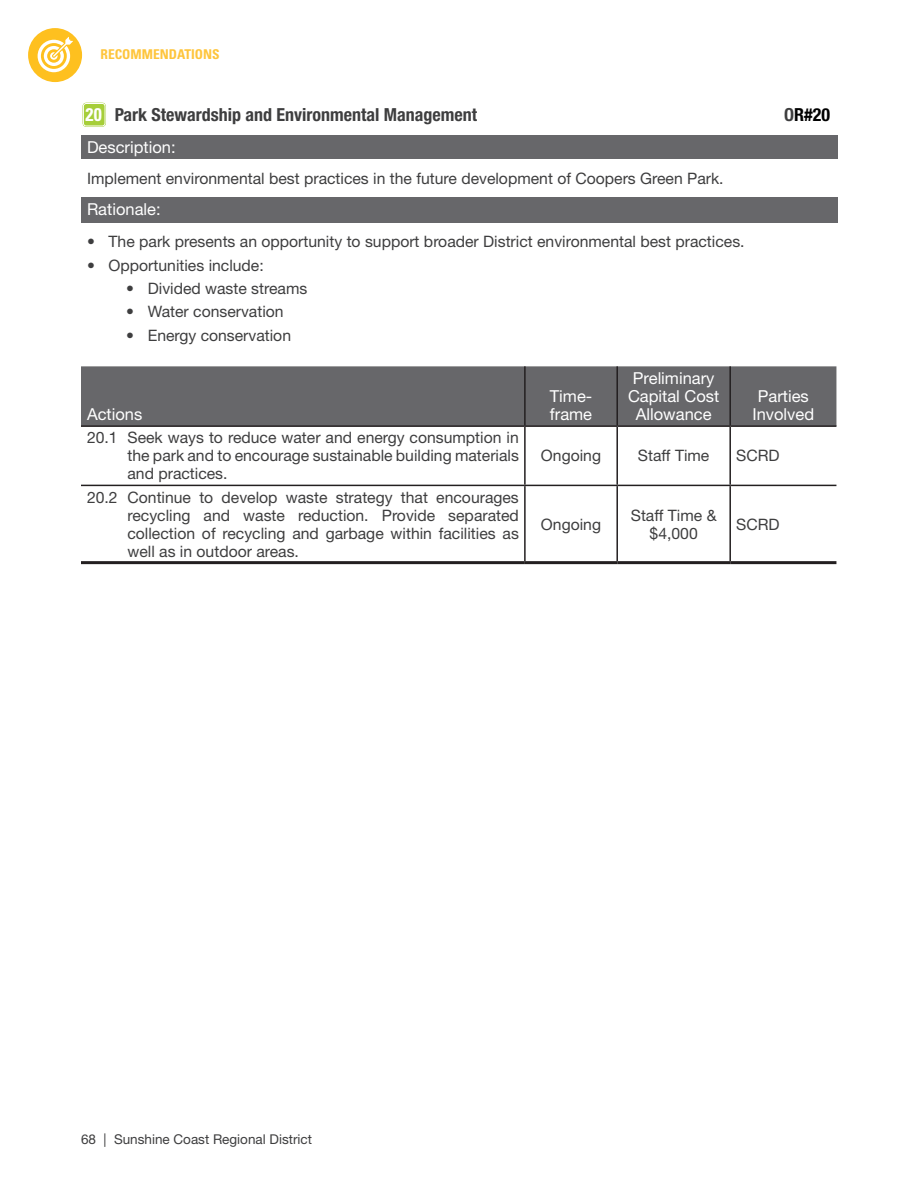
<style>
.page{position:relative;width:918px;height:1188px;background:#fff}
.page>*{position:absolute;margin:0;border:0;box-sizing:border-box;transform-origin:0 0}
.Action_Number{font:700 condensed 18.3px "Univers LT Std";color:#fff}
.t1{font:700 condensed 18px "Helvetica Neue LT Std";color:#3e3e3f}
.t2{font:700 condensed 18px "Helvetica Neue LT Std";color:#000}
.Table_Heading{font:16.5px/18px "Helvetica Neue LT Std";color:#fff;text-align:center}
.Body_Table{font:15.75px/18px "Helvetica Neue LT Std";color:#3e3e3f;text-align:justify}
.Table{font:15.75px/18px "Helvetica Neue LT Std";color:#3e3e3f;text-align:center}
.t3{font:13.5px "Helvetica Neue LT Std";color:#3e3e3f}
.t4{font:700 condensed 13.5px "Univers LT Std";color:#fec53c}
.s1{color:#3e3e3f}
</style>
<div class="page">
<div style="left:28px;top:28px;width:54px;height:54px;background:#fec01f;border-radius:50%"></div>
<svg style="left:38px;top:37px;width:35px;height:35px"></svg>
<div style="left:81px;top:135px;width:756px;height:24px;background:#67676a"></div>
<div style="left:81px;top:197px;width:756px;height:26px;background:#67676a"></div>
<div style="left:81px;top:366px;width:755px;height:59px;background:#67676a"></div>
<svg style="left:81px;top:484px;width:755px;height:3px"></svg>
<hr style="left:524px;top:366px;width:2px;height:59px;background:#231f20">
<hr style="left:616px;top:366px;width:2px;height:59px;background:#231f20">
<hr style="left:81px;top:425px;width:444px;height:2px;background:#231f20">
<hr style="left:525px;top:425px;width:92px;height:2px;background:#231f20">
<hr style="left:524px;top:427px;width:2px;height:58px;background:#231f20">
<hr style="left:617px;top:425px;width:113px;height:2px;background:#231f20">
<hr style="left:616px;top:427px;width:2px;height:58px;background:#231f20">
<hr style="left:730px;top:425px;width:106px;height:2px;background:#231f20">
<hr style="left:81px;top:485px;width:444px;height:1px;background:#231f20">
<hr style="left:525px;top:485px;width:92px;height:1px;background:#231f20">
<hr style="left:524px;top:486px;width:2px;height:75px;background:#231f20">
<hr style="left:617px;top:485px;width:113px;height:1px;background:#231f20">
<hr style="left:616px;top:486px;width:2px;height:75px;background:#231f20">
<hr style="left:730px;top:485px;width:106px;height:1px;background:#231f20">
<hr style="left:81px;top:561px;width:444px;height:3px;background:#231f20">
<hr style="left:525px;top:561px;width:92px;height:3px;background:#231f20">
<hr style="left:617px;top:561px;width:113px;height:3px;background:#231f20">
<hr style="left:730px;top:561px;width:106px;height:3px;background:#231f20">
<hr style="left:729px;top:366px;width:2px;height:59px;background:#231f20">
<hr style="left:729px;top:427px;width:2px;height:58px;background:#231f20">
<hr style="left:729px;top:486px;width:2px;height:75px;background:#231f20">
<div style="left:82px;top:102px;width:24px;height:25px;background:#a6ce39;border-radius:4px"></div>
<div style="left:81px;top:101px;width:26px;height:27px;border:1px solid #fff;border-radius:5px"></div>
<div style="left:83px;top:103px;width:22px;height:23px;border:1px solid #fff;border-radius:3px"></div>
<p class="t4" style="left:101px;top:46px;width:121px">RECOMMENDATIONS</p>
<p class="t1" style="left:88px;top:104px;width:391px">20 Park Stewardship and Environmental Management</p>
<p class="t2" style="left:784px;top:104px;width:47px"><span class="s1">O</span>R#20</p>
<p class="Table_Heading" style="left:87px;top:138px;width:90px">Description:</p>
<p class="Body_Table" style="left:87px;top:169px;width:638px">Implement environmental best practices in the future development of Coopers Green Park.</p>
<p class="Table_Heading" style="left:87px;top:200px;width:75px">Rationale:</p>
<p class="Body_Table" style="left:87px;top:232px;width:659px">• The park presents an opportunity to support broader District environmental best practices.</p>
<p class="Body_Table" style="left:87px;top:256px;width:178px">• Opportunities include:</p>
<p class="Body_Table" style="left:126px;top:279px;width:183px">• Divided waste streams</p>
<p class="Body_Table" style="left:126px;top:303px;width:159px">• Water conservation</p>
<p class="Body_Table" style="left:126px;top:326px;width:166px">• Energy conservation</p>
<p class="Action_Number" style="left:86px;top:104px;width:18px">20</p>
<p class="Table_Heading" style="left:87px;top:405px;width:57px">Actions</p>
<p class="Body_Table" style="left:128px;top:429px;width:393px;text-indent:-40px">20.1 Seek ways to reduce water and energy consumption in the park and to encourage sustainable building materials and practices.</p>
<p class="Body_Table" style="left:128px;top:488px;width:393px;text-indent:-40px">20.2 Continue to develop waste strategy that encourages recycling and waste reduction. Provide separated collection of recycling and garbage within facilities as well as in outdoor areas.</p>
<p class="Table_Heading" style="left:550px;top:387px;width:44px;text-align:left">Time&shy;frame</p>
<p class="Table_Heading" style="left:628px;top:369px;width:93px">Preliminary<br>Capital Cost<br>Allowance</p>
<p class="Table_Heading" style="left:752px;top:387px;width:63px">Parties<br>Involved</p>
<p class="Table" style="left:541px;top:447px;width:62px">Ongoing</p>
<p class="Table" style="left:638px;top:447px;width:73px">Staff Time</p>
<p class="Table" style="left:736px;top:447px;width:45px">SCRD</p>
<p class="Table" style="left:541px;top:515px;width:62px">Ongoing</p>
<p class="Table" style="left:631px;top:506px;width:87px">Staff Time &amp; $4,000</p>
<p class="Table" style="left:736px;top:515px;width:45px">SCRD</p>
<p class="t3" style="left:81px;top:1131px;width:233px">68 | Sunshine Coast Regional District</p>
</div>
